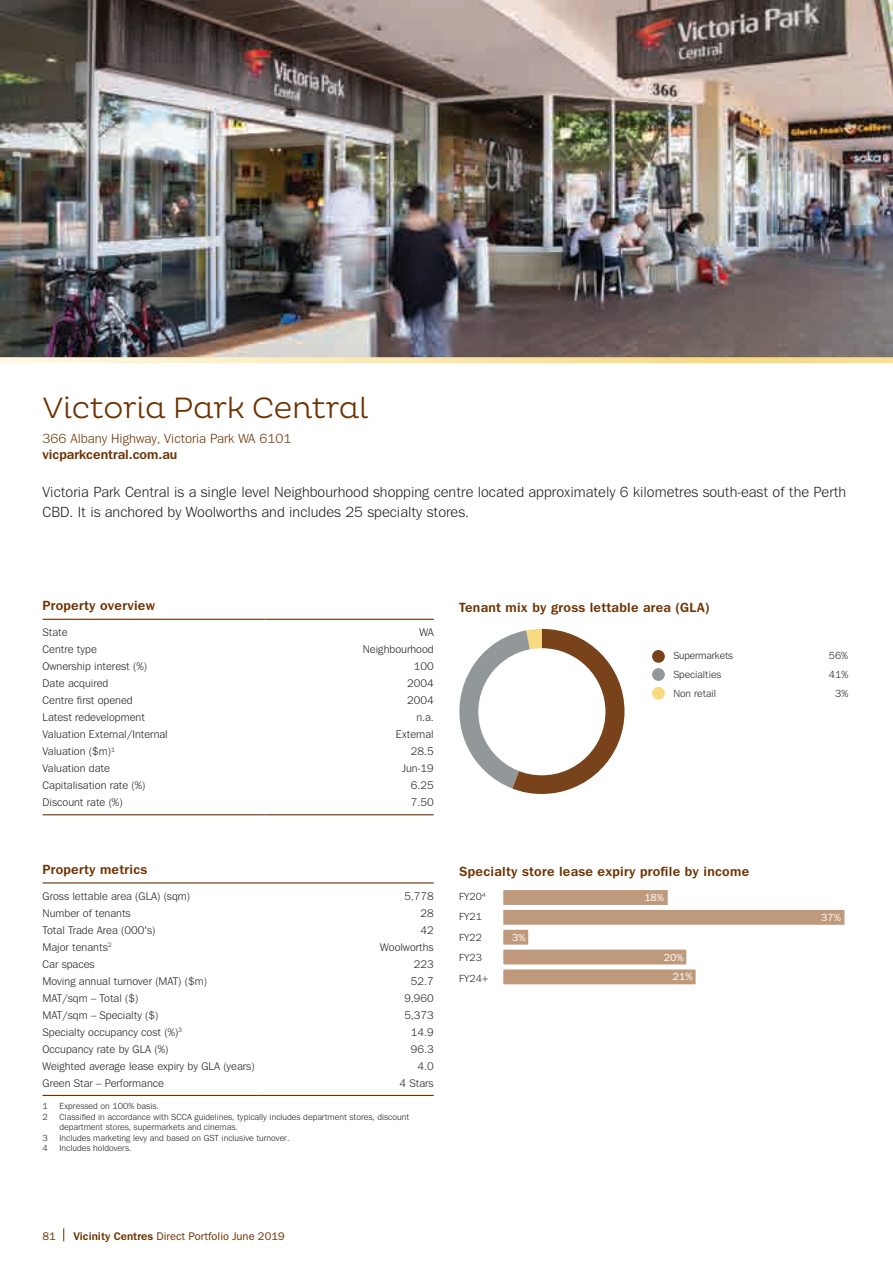
<style>
.page{position:relative;width:893px;height:1263px;background:#fff}
.page>*{position:absolute;margin:0;border:0;box-sizing:border-box;transform-origin:0 0}
.t1{font:300 30px "Pluto";letter-spacing:-.01em;color:#6d3201}
.t2{font:15px/19.5px "Tee Franklin";color:#231f20}
.t3{font:700 13.5px "Tee Franklin";letter-spacing:.02em;color:#6d3201}
.t4{font:13.5px "Tee Franklin";color:#6d3201}
.t5{font:700 13.5px "Tee Franklin";color:#6d3201}
.t6{font:11.25px "Tee Franklin";color:#231f20}
.t7{font:500 11.25px "Tee Franklin";color:#6d3201}
.t8{font:10.5px/20.4px "Tee Franklin";color:#231f20}
.t9{font:500 10.5px "Tee Franklin";color:#fff}
.t10{font:9px/10.5px "Tee Franklin";color:#231f20}
.s1{font-weight:700}
</style>
<div class="page">
<svg style="left:459px;top:629px;width:165px;height:165px"></svg>
<div style="left:478px;top:648px;width:127px;height:127px;background:#fff;border-radius:50%"></div>
<div style="left:652px;top:650px;width:13px;height:13px;background:#78431a;border-radius:50%"></div>
<div style="left:652px;top:668px;width:13px;height:13px;background:#929799;border-radius:50%"></div>
<div style="left:652px;top:687px;width:13px;height:13px;background:#f8da81;border-radius:50%"></div>
<div style="left:502px;top:968px;width:195px;height:18px;background:#bf997b"></div>
<div style="left:500px;top:966px;width:199px;height:21px;border:3px solid #fff"></div>
<div style="left:502px;top:948px;width:186px;height:18px;background:#bf997b"></div>
<div style="left:500px;top:947px;width:189px;height:20px;border:3px solid #fff"></div>
<div style="left:502px;top:928px;width:28px;height:18px;background:#bf997b"></div>
<div style="left:500px;top:927px;width:31px;height:21px;border:3px solid #fff"></div>
<div style="left:502px;top:908px;width:344px;height:18px;background:#bf997b"></div>
<div style="left:500px;top:907px;width:347px;height:21px;border:3px solid #fff"></div>
<div style="left:502px;top:888px;width:167px;height:18px;background:#bf997b"></div>
<div style="left:500px;top:887px;width:171px;height:21px;border:3px solid #fff"></div>
<img style="left:0;top:0;width:893px;height:357px">
<svg style="left:63px;top:1228px;width:1px;height:13px"></svg>
<hr style="left:43px;top:619px;width:221px;height:1px;background:#6d3201">
<hr style="left:264px;top:619px;width:170px;height:1px;background:#6d3201">
<hr style="left:43px;top:814px;width:221px;height:1px;background:#6d3201">
<hr style="left:264px;top:814px;width:170px;height:1px;background:#6d3201">
<hr style="left:43px;top:882px;width:214px;height:1px;background:#6d3201">
<hr style="left:257px;top:882px;width:177px;height:1px;background:#6d3201">
<hr style="left:43px;top:1095px;width:214px;height:1px;background:#6d3201">
<hr style="left:257px;top:1095px;width:177px;height:1px;background:#6d3201">
<svg style="left:0;top:357px;width:893px;height:6px;background:#f6e3ab"></svg>
<h1 class="t1" style="left:43px;top:391px;width:327px">Victoria Park Central</h1>
<p class="t4" style="left:43px;top:431px;width:250px">366 Albany Highway, Victoria Park WA 6101</p>
<p class="t5" style="left:43px;top:447px;width:136px">vicparkcentral.com.au</p>
<h2 class="t2" style="left:43px;top:483px;width:805px">Victoria Park Central is a single level Neighbourhood shopping centre located approximately 6 kilometres south-east of the Perth<br>CBD. It is anchored by Woolworths and includes 25 specialty stores.</h2>
<p class="t3" style="left:43px;top:597px;width:114px">Property overview</p>
<p class="t3" style="left:459px;top:600px;width:252px">Tenant mix by gross lettable area (GLA)</p>
<p class="t6" style="left:43px;top:626px;width:27px">State</p>
<p class="t6" style="left:420px;top:626px;width:16px">WA</p>
<p class="t6" style="left:43px;top:643px;width:56px">Centre type</p>
<p class="t6" style="left:363px;top:643px;width:73px">Neighbourhood</p>
<p class="t6" style="left:43px;top:660px;width:106px">Ownership interest (%)</p>
<p class="t6" style="left:414px;top:660px;width:22px">100</p>
<p class="t6" style="left:43px;top:677px;width:67px">Date acquired</p>
<p class="t6" style="left:407px;top:677px;width:28px">2004</p>
<p class="t6" style="left:43px;top:694px;width:92px">Centre first opened</p>
<p class="t6" style="left:407px;top:694px;width:28px">2004</p>
<p class="t6" style="left:43px;top:711px;width:104px">Latest redevelopment</p>
<p class="t6" style="left:416px;top:711px;width:19px">n.a.</p>
<p class="t6" style="left:43px;top:728px;width:127px">Valuation External/Internal</p>
<p class="t6" style="left:396px;top:728px;width:39px">External</p>
<p class="t6" style="left:43px;top:745px;width:74px">Valuation ($m)<sup>1</sup></p>
<p class="t6" style="left:411px;top:745px;width:24px">28.5</p>
<p class="t6" style="left:43px;top:762px;width:69px">Valuation date</p>
<p class="t6" style="left:402px;top:762px;width:33px">Jun-19</p>
<p class="t6" style="left:43px;top:779px;width:105px">Capitalisation rate (%)</p>
<p class="t6" style="left:411px;top:779px;width:24px">6.25</p>
<p class="t6" style="left:43px;top:796px;width:82px">Discount rate (%)</p>
<p class="t6" style="left:411px;top:796px;width:24px">7.50</p>
<p class="t3" style="left:43px;top:861px;width:106px">Property metrics</p>
<p class="t6" style="left:43px;top:889px;width:149px">Gross lettable area (GLA) (sqm)</p>
<p class="t6" style="left:404px;top:889px;width:31px">5,778</p>
<p class="t6" style="left:43px;top:906px;width:90px">Number of tenants</p>
<p class="t6" style="left:420px;top:906px;width:15px">28</p>
<p class="t6" style="left:43px;top:923px;width:114px">Total Trade Area (000's)</p>
<p class="t6" style="left:420px;top:923px;width:15px">42</p>
<p class="t6" style="left:43px;top:940px;width:71px">Major tenants<sup>2</sup></p>
<p class="t6" style="left:380px;top:940px;width:55px">Woolworths</p>
<p class="t6" style="left:43px;top:957px;width:54px">Car spaces</p>
<p class="t6" style="left:414px;top:957px;width:22px">223</p>
<p class="t6" style="left:43px;top:974px;width:166px">Moving annual turnover (MAT) ($m)</p>
<p class="t6" style="left:411px;top:974px;width:24px">52.7</p>
<p class="t6" style="left:43px;top:991px;width:97px">MAT/sqm – Total ($)</p>
<p class="t6" style="left:404px;top:991px;width:31px">9,960</p>
<p class="t6" style="left:43px;top:1008px;width:117px">MAT/sqm – Specialty ($)</p>
<p class="t6" style="left:404px;top:1008px;width:31px">5,373</p>
<p class="t6" style="left:43px;top:1026px;width:141px">Specialty occupancy cost (%)<sup>3</sup></p>
<p class="t6" style="left:411px;top:1025px;width:24px">14.9</p>
<p class="t6" style="left:43px;top:1043px;width:127px">Occupancy rate by GLA (%)</p>
<p class="t6" style="left:411px;top:1043px;width:24px">96.3</p>
<p class="t6" style="left:43px;top:1060px;width:214px">Weighted average lease expiry by GLA (years)</p>
<p class="t6" style="left:417px;top:1060px;width:18px">4.0</p>
<p class="t6" style="left:43px;top:1077px;width:123px">Green Star – Performance</p>
<p class="t6" style="left:400px;top:1077px;width:36px">4 Stars</p>
<p class="t10" style="left:43px;top:1101px;width:7px">1</p>
<p class="t10" style="left:60px;top:1101px;width:101px">Expressed on 100% basis.</p>
<p class="t10" style="left:43px;top:1111px;width:7px">2</p>
<p class="t10" style="left:60px;top:1111px;width:351px">Classified in accordance with SCCA guidelines, typically includes department stores, discount department stores, supermarkets and cinemas.</p>
<p class="t10" style="left:43px;top:1132px;width:7px">3</p>
<p class="t10" style="left:60px;top:1132px;width:231px">Includes marketing levy and based on GST inclusive turnover.</p>
<p class="t10" style="left:43px;top:1143px;width:7px">4</p>
<p class="t10" style="left:60px;top:1143px;width:73px">Includes holdovers.</p>
<p class="t8" style="left:673px;top:645px;width:61px">Supermarkets</p>
<p class="t8" style="left:829px;top:645px;width:21px">56%</p>
<p class="t8" style="left:673px;top:664px;width:49px">Specialties</p>
<p class="t8" style="left:829px;top:664px;width:21px">41%</p>
<p class="t8" style="left:673px;top:683px;width:44px">Non retail</p>
<p class="t8" style="left:835px;top:683px;width:15px">3%</p>
<p class="t3" style="left:459px;top:863px;width:291px">Specialty store lease expiry profile by income</p>
<p class="t8" style="left:459px;top:886px;width:31px">FY20<sup>4<br></sup>FY21<br>FY22<br>FY23<br>FY24+</p>
<p class="t9" style="left:512px;top:931px;width:15px">3%</p>
<p class="t9" style="left:644px;top:891px;width:21px">18%</p>
<p class="t9" style="left:664px;top:951px;width:21px">20%</p>
<p class="t9" style="left:673px;top:971px;width:21px">21%</p>
<p class="t9" style="left:821px;top:911px;width:21px">37%</p>
<p class="t7" style="left:43px;top:1230px;width:15px">81</p>
<p class="t7" style="left:73px;top:1230px;width:213px"><span class="s1">Vicinity Centres</span> Direct Portfolio June 2019</p>
</div>
